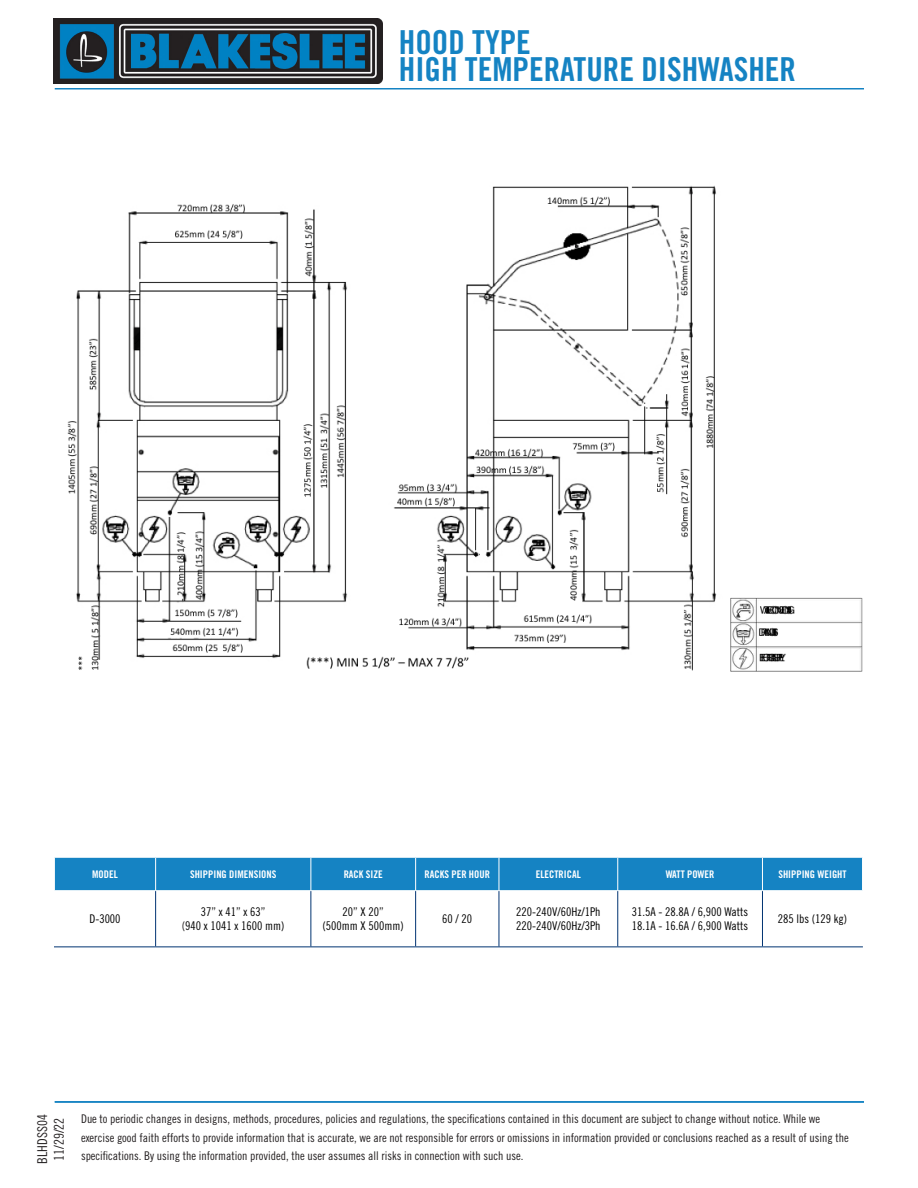
<style>
.page{position:relative;width:918px;height:1188px;background:#fff}
.page>*{position:absolute;margin:0;border:0;box-sizing:border-box;transform-origin:0 0}
.t1{font:33px "Trade Gothic LT Std Bd Cn 20";color:#1583c3}
.t2{font:13.5px "Trade Gothic LT Std Cn 18";color:#231f20}
.t3{font:12px/18.6px "Trade Gothic LT Std Cn 18";color:#231f20}
.Maxx_Blue_Bullets{font:12px/14.4px "Trade Gothic LT Std Cn 18";color:#000;text-align:center}
.t4{font:10.5px "Trade Gothic LT Std Bd Cn 20";color:#fff}
.s1{color:#231f20}
</style>
<div class="page">
<hr style="left:55px;top:1101px;width:809px;height:2px;background:#1583c3">
<hr style="left:55px;top:88px;width:809px;height:2px;background:#1583c3">
<img style="left:53px;top:19px;width:329px;height:65px">
<img style="left:67px;top:185px;width:650px;height:486px">
<img style="left:730px;top:597px;width:133px;height:75px">
<div style="left:55px;top:858px;width:807px;height:32px;background:#1583c3"></div>
<svg style="left:156px;top:891px;width:463px;height:55px"></svg>
<hr style="left:155px;top:858px;width:1px;height:32px;background:#fff">
<hr style="left:310px;top:858px;width:1px;height:32px;background:#fff">
<hr style="left:415px;top:858px;width:1px;height:32px;background:#fff">
<hr style="left:499px;top:858px;width:1px;height:32px;background:#fff">
<hr style="left:617px;top:858px;width:1px;height:32px;background:#fff">
<hr style="left:762px;top:858px;width:1px;height:32px;background:#fff">
<hr style="left:155px;top:891px;width:1px;height:55px;background:#013372">
<hr style="left:310px;top:891px;width:1px;height:55px;background:#013372">
<hr style="left:415px;top:891px;width:1px;height:55px;background:#013372">
<hr style="left:499px;top:891px;width:1px;height:55px;background:#013372">
<hr style="left:617px;top:891px;width:1px;height:55px;background:#013372">
<hr style="left:762px;top:891px;width:1px;height:55px;background:#013372">
<hr style="left:54px;top:946px;width:102px;height:1px;background:#013372">
<hr style="left:156px;top:946px;width:155px;height:1px;background:#013372">
<hr style="left:311px;top:946px;width:105px;height:1px;background:#013372">
<hr style="left:416px;top:946px;width:83px;height:1px;background:#013372">
<hr style="left:499px;top:946px;width:119px;height:1px;background:#013372">
<hr style="left:618px;top:946px;width:144px;height:1px;background:#013372">
<hr style="left:762px;top:946px;width:101px;height:1px;background:#013372">
<p class="t1" style="left:399px;top:22px;width:133px">HOOD TYPE</p>
<p class="t1" style="left:399px;top:50px;width:399px">HIGH TEMPERATURE DISHWASHER</p>
<p class="t4" style="left:92px;top:868px;width:27px">MODEL</p>
<p class="t4" style="left:190px;top:868px;width:88px">SHIPPING DIMENSIONS</p>
<p class="t4" style="left:344px;top:868px;width:41px">RACK SIZE</p>
<p class="t4" style="left:425px;top:868px;width:67px">RACKS PER HOUR</p>
<p class="t4" style="left:536px;top:868px;width:46px">ELECTRICAL</p>
<p class="t4" style="left:666px;top:868px;width:50px">WATT POWER</p>
<p class="t4" style="left:778px;top:868px;width:70px">SHIPPING WEIGHT</p>
<p class="Maxx_Blue_Bullets" style="left:89px;top:912px;width:33px">D-3000</p>
<p class="Maxx_Blue_Bullets" style="left:201px;top:904px;width:66px">37” x 41” x 63”</p>
<p class="Maxx_Blue_Bullets" style="left:182px;top:919px;width:104px"><span class="s1">(</span>940 x 1041 x 1600 mm)</p>
<p class="Maxx_Blue_Bullets" style="left:323px;top:904px;width:83px">20” X 20”<br>(500mm X 500mm)</p>
<p class="Maxx_Blue_Bullets" style="left:442px;top:912px;width:31px">60 / 20</p>
<p class="Maxx_Blue_Bullets" style="left:516px;top:904px;width:86px">220-240V/60Hz/1Ph</p>
<p class="Maxx_Blue_Bullets" style="left:516px;top:919px;width:86px">220-240V/60Hz/3Ph</p>
<p class="Maxx_Blue_Bullets" style="left:632px;top:904px;width:118px">31.5A - 28.8A / 6,900 Watts</p>
<p class="Maxx_Blue_Bullets" style="left:632px;top:919px;width:118px">18.1A - 16.6A / 6,900 Watts</p>
<p class="Maxx_Blue_Bullets" style="left:778px;top:912px;width:71px">285 lbs (129 kg)</p>
<p class="t2" style="left:34px;top:1164px;width:51px;rotate:-90deg">BLHDSS04</p>
<p class="t2" style="left:51px;top:1161px;width:45px;rotate:-90deg">11/29/22</p>
<p class="t3" style="left:81px;top:1109px;width:769px">Due to periodic changes in designs, methods, procedures, policies and regulations, the specifications contained in this document are subject to change without notice. While we exercise good faith efforts to provide information that is accurate, we are not responsible for errors or omissions in information provided or conclusions reached as a result of using the</p>
<p class="t3" style="left:81px;top:1147px;width:444px">specifications. By using the information provided, the user assumes all risks in connection with such use.</p>
</div>
